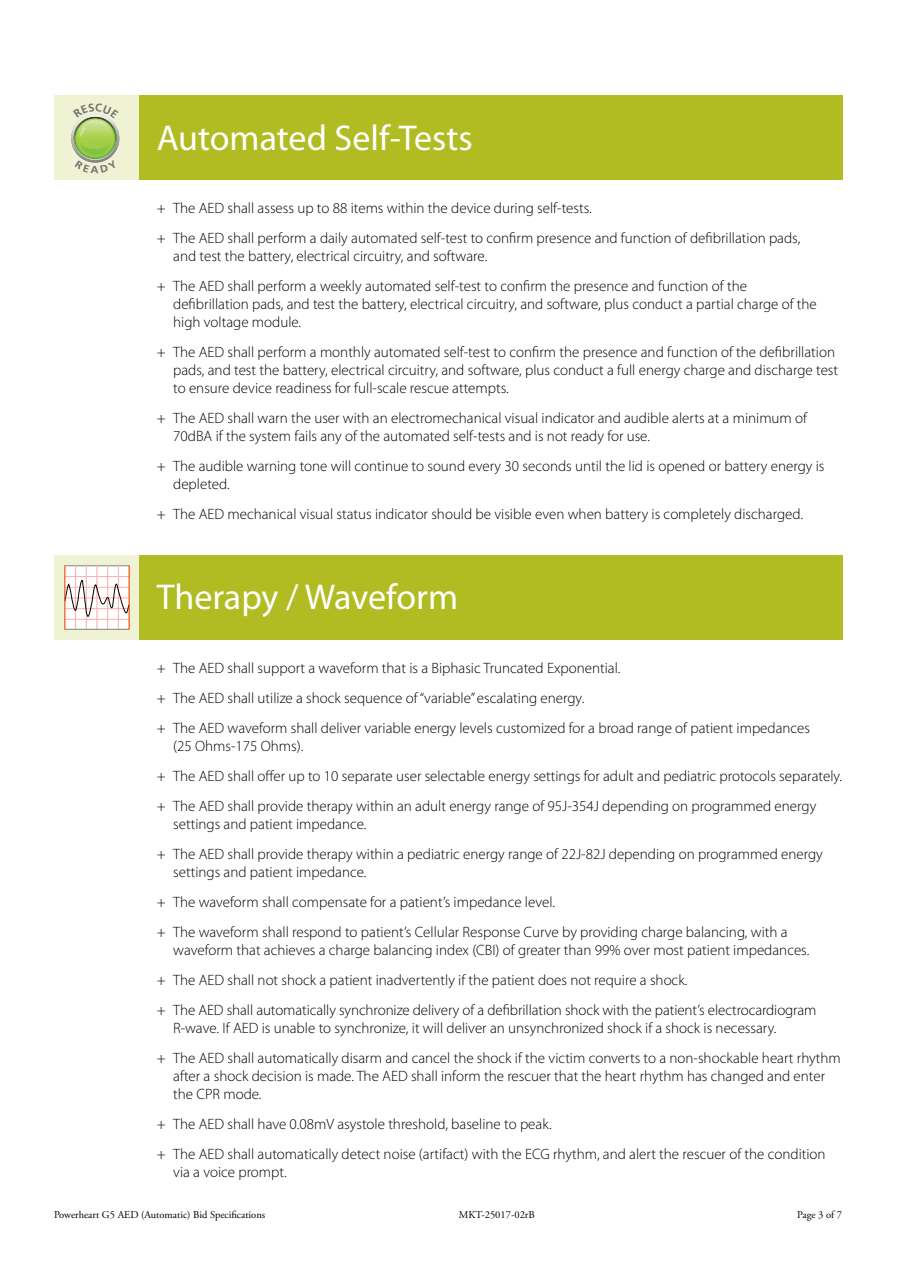
<style>
.page{position:relative;width:897px;height:1264px;background:#fff}
.page>*{position:absolute;margin:0;border:0;box-sizing:border-box;transform-origin:0 0}
.t1{font:36px "Myriad Pro";color:#fff}
.t2{font:300 15px/30px "Myriad Pro";color:#000}
.t3{font:10.5px "Adobe Garamond Pro";color:#000}
</style>
<div class="page">
<div style="left:98px;top:95px;width:744px;height:85px;background:#b0bc22"></div>
<div style="left:54px;top:95px;width:85px;height:85px;background:#eff2d3"></div>
<div style="left:98px;top:555px;width:744px;height:84px;background:#b0bc22"></div>
<div style="left:54px;top:555px;width:85px;height:84px;background:#eff2d3"></div>
<div style="left:65px;top:565px;width:64px;height:64px;background:#fff"></div>
<hr style="left:65px;top:565px;width:64px;height:1px;background:#808080">
<hr style="left:75px;top:565px;width:1px;height:65px;background:#ffafaf">
<hr style="left:86px;top:565px;width:1px;height:65px;background:#ffafaf">
<hr style="left:96px;top:565px;width:1px;height:65px;background:#ffafaf">
<hr style="left:107px;top:565px;width:1px;height:65px;background:#ffafaf">
<hr style="left:118px;top:565px;width:1px;height:65px;background:#ffafaf">
<svg style="left:65px;top:574px;width:64px;height:49px"></svg>
<hr style="left:65px;top:629px;width:64px;height:1px;background:#808080">
<hr style="left:64px;top:565px;width:1px;height:65px;background:#ff4000">
<hr style="left:129px;top:565px;width:1px;height:65px;background:#ff4000">
<svg style="left:71px;top:114px;width:48px;height:49px"></svg>
<h1 class="t1" style="left:157px;top:116px;width:317px">Automated Self-Tests</h1>
<p class="t2" style="left:157px;top:193px;width:645px">+ The AED shall assess up to 88 items within the device during self-tests.<br>+ The AED shall perform a daily automated self-test to confirm presence and function of defibrillation pads,</p>
<p class="t2" style="left:157px;top:241px;width:592px;text-indent:16px">and test the battery, electrical circuitry, and software.<br>+ The AED shall perform a weekly automated self-test to confirm the presence and function of the</p>
<p class="t2" style="left:173px;top:295px;width:645px;line-height:18px">defibrillation pads, and test the battery, electrical circuitry, and software, plus conduct a partial charge of the high voltage module.</p>
<p class="t2" style="left:173px;top:343px;width:666px;line-height:18px;text-indent:-16px">+ The AED shall perform a monthly automated self-test to confirm the presence and function of the defibrillation pads, and test the battery, electrical circuitry, and software, plus conduct a full energy charge and discharge test to ensure device readiness for full-scale rescue attempts.</p>
<p class="t2" style="left:173px;top:409px;width:635px;line-height:18px;text-indent:-16px">+ The AED shall warn the user with an electromechanical visual indicator and audible alerts at a minimum of<br>70dBA if the system fails any of the automated self-tests and is not ready for use.</p>
<p class="t2" style="left:173px;top:457px;width:652px;line-height:18px;text-indent:-16px">+ The audible warning tone will continue to sound every 30 seconds until the lid is opened or battery energy is depleted.</p>
<p class="t2" style="left:157px;top:499px;width:647px">+ The AED mechanical visual status indicator should be visible even when battery is completely discharged.</p>
<h1 class="t1" style="left:157px;top:575px;width:303px">Therapy / Waveform</h1>
<p class="t2" style="left:157px;top:652px;width:655px">+ The AED shall support a waveform that is a Biphasic Truncated Exponential.<br>+ The AED shall utilize a shock sequence of “variable” escalating energy.<br>+ The AED waveform shall deliver variable energy levels customized for a broad range of patient impedances</p>
<p class="t2" style="left:157px;top:730px;width:687px;text-indent:16px">(25 Ohms-175 Ohms).<br>+ The AED shall offer up to 10 separate user selectable energy settings for adult and pediatric protocols separately. + The AED shall provide therapy within an adult energy range of 95J-354J depending on programmed energy</p>
<p class="t2" style="left:157px;top:808px;width:667px;text-indent:16px">settings and patient impedance.<br>+ The AED shall provide therapy within a pediatric energy range of 22J-82J depending on programmed energy</p>
<p class="t2" style="left:157px;top:856px;width:632px;text-indent:16px">settings and patient impedance.<br>+ The waveform shall compensate for a patient’s impedance level.<br>+ The waveform shall respond to patient’s Cellular Response Curve by providing charge balancing, with a</p>
<p class="t2" style="left:157px;top:934px;width:661px;text-indent:16px">waveform that achieves a charge balancing index (CBI) of greater than 99% over most patient impedances. + The AED shall not shock a patient inadvertently if the patient does not require a shock.<br>+ The AED shall automatically synchronize delivery of a defibrillation shock with the patient’s electrocardiogram</p>
<p class="t2" style="left:157px;top:1012px;width:685px;text-indent:16px">R-wave. If AED is unable to synchronize, it will deliver an unsynchronized shock if a shock is necessary.<br>+ The AED shall automatically disarm and cancel the shock if the victim converts to a non-shockable heart rhythm</p>
<p class="t2" style="left:173px;top:1066px;width:653px;line-height:18px">after a shock decision is made. The AED shall inform the rescuer that the heart rhythm has changed and enter the CPR mode.</p>
<p class="t2" style="left:157px;top:1108px;width:670px">+ The AED shall have 0.08mV asystole threshold, baseline to peak.<br>+ The AED shall automatically detect noise (artifact) with the ECG rhythm, and alert the rescuer of the condition</p>
<p class="t2" style="left:173px;top:1156px;width:115px">via a voice prompt.</p>
<p class="t3" style="left:54px;top:1208px;width:213px">Powerheart G5 AED (Automatic) Bid Specifications</p>
<p class="t3" style="left:459px;top:1208px;width:77px">MKT-25017-02rB</p>
<p class="t3" style="left:797px;top:1208px;width:46px">Page 3 of 7</p>
</div>
